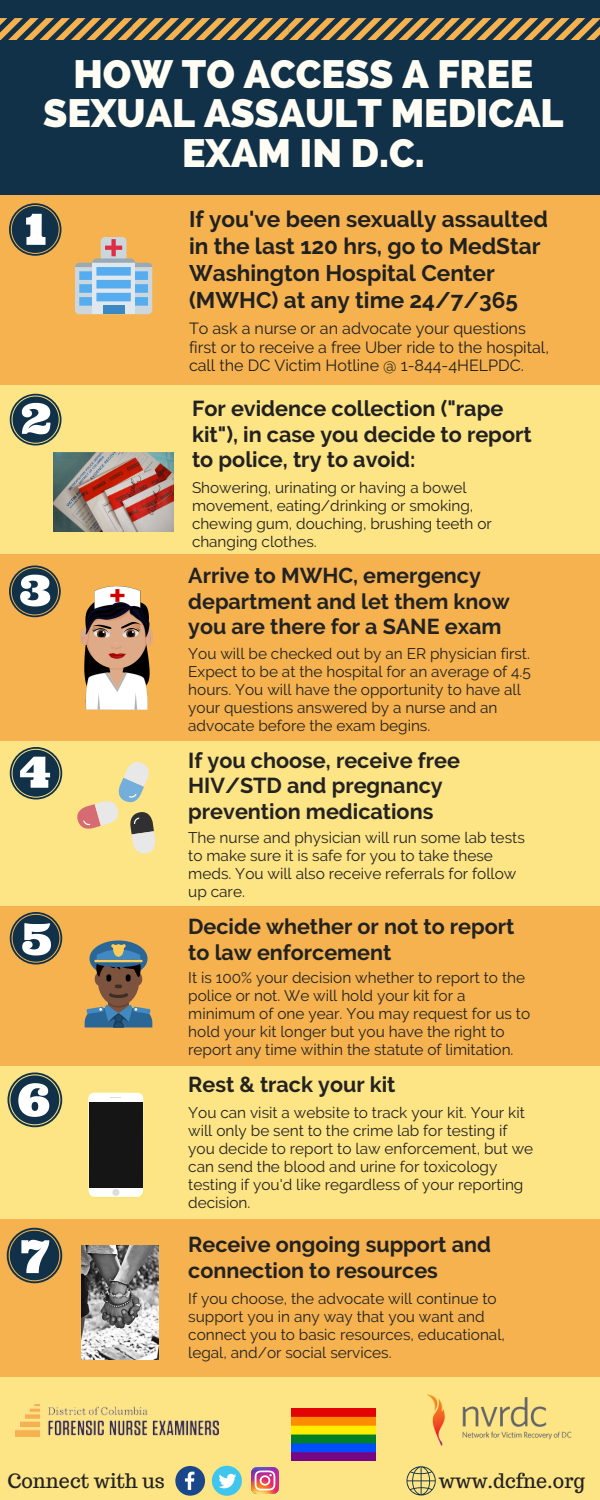
<style>
.page{position:relative;width:600px;height:1500px;background:#f5b24f}
.page>*{position:absolute;margin:0;border:0;box-sizing:border-box;transform-origin:0 0}
.t1{font:800 39.3px/39.8px "Raleway";color:#fffdf3;text-align:center}
.t2{font:700 22.6px/27px "Raleway";color:#212121}
.t3{font:700 21.6px/25.5px "Raleway";color:#212121}
.t4{font:700 21.6px/25.5px "Raleway";color:#222}
.t5{font:700 21.5px/25.5px "Raleway";color:#222}
.t6{font:19.7px "Trocchi";color:#222}
.t7{font:16.1px/18.8px "Raleway";color:#212121}
.t8{font:15.4px/18px "Raleway";color:#222}
.t9{font:15.3px/18px "Raleway";color:#212121}
</style>
<div class="page">
<div style="left:0;top:0;width:600px;height:194px;background:#103148"></div>
<svg style="left:0;top:18px;width:600px;height:22px"></svg>
<div style="left:0;top:386px;width:600px;height:168px;background:#fde484"></div>
<div style="left:0;top:741px;width:600px;height:165px;background:#fde484"></div>
<div style="left:0;top:1066px;width:600px;height:153px;background:#fde484"></div>
<div style="left:0;top:1378px;width:600px;height:122px;background:#fde484"></div>
<svg style="left:75px;top:237px;width:77px;height:77px"></svg>
<svg style="left:9px;top:203px;width:52px;height:53px"></svg>
<svg style="left:10px;top:394px;width:51px;height:52px"></svg>
<svg style="left:9px;top:566px;width:52px;height:51px"></svg>
<svg style="left:10px;top:747px;width:52px;height:53px"></svg>
<svg style="left:10px;top:912px;width:52px;height:52px"></svg>
<svg style="left:8px;top:1072px;width:54px;height:55px"></svg>
<img style="left:53px;top:452px;width:121px;height:80px">
<img style="left:80px;top:586px;width:73px;height:124px">
<svg style="left:77px;top:762px;width:78px;height:92px"></svg>
<svg style="left:85px;top:941px;width:67px;height:87px"></svg>
<svg style="left:88px;top:1093px;width:55px;height:104px;background:#40403e"></svg>
<svg style="left:7px;top:1228px;width:55px;height:55px"></svg>
<img style="left:82px;top:1246px;width:76px;height:114px">
<img style="left:427px;top:1394px;width:145px;height:52px">
<svg style="left:175px;top:1466px;width:30px;height:30px"></svg>
<div style="left:212px;top:1466px;width:30px;height:30px;background:#3fc6ee;border-radius:50%"></div>
<svg style="left:219px;top:1474px;width:17px;height:14px"></svg>
<img style="left:251px;top:1467px;width:27px;height:27px">
<svg style="left:406px;top:1466px;width:30px;height:29px"></svg>
<img style="left:15px;top:1404px;width:203px;height:32px">
<img style="left:292px;top:1408px;width:84px;height:52px">
<h1 class="t1" style="left:43px;top:54px;width:522px">HOW TO ACCESS A FREE<br>SEXUAL ASSAULT MEDICAL<br>EXAM IN D.C.</h1>
<h2 class="t2" style="left:189px;top:206px;width:360px">If you've been sexually assaulted in the last 120 hrs, go to MedStar<br>Washington Hospital Center (MWHC) at any time 24/7/365</h2>
<p class="t7" style="left:189px;top:319px;width:361px">To ask a nurse or an advocate your questions first or to receive a free Uber ride to the hospital, call the DC Victim Hotline @ 1-844-4HELPDC.</p>
<h3 class="t3" style="left:192px;top:396px;width:341px">For evidence collection ("rape kit"), in case you decide to report to police, try to avoid:</h3>
<p class="t9" style="left:192px;top:478px;width:301px">Showering, urinating or having a bowel movement, eating/drinking or smoking, chewing gum, douching, brushing teeth or changing clothes.</p>
<h3 class="t5" style="left:188px;top:563px;width:323px">Arrive to MWHC, emergency department and let them know you are there for a SANE exam</h3>
<p class="t8" style="left:188px;top:644px;width:344px">You will be checked out by an ER physician first.<br>Expect to be at the hospital for an average of 4.5 hours. You will have the opportunity to have all your questions answered by a nurse and an advocate before the exam begins.</p>
<h3 class="t4" style="left:188px;top:748px;width:273px">If you choose, receive free<br>HIV/STD and pregnancy prevention medications</h3>
<p class="t8" style="left:188px;top:829px;width:338px">The nurse and physician will run some lab tests to make sure it is safe for you to take these meds. You will also receive referrals for follow up care.</p>
<h3 class="t5" style="left:188px;top:914px;width:328px">Decide whether or not to report to law enforcement</h3>
<p class="t8" style="left:188px;top:968px;width:343px">It is 100% your decision whether to report to the police or not. We will hold your kit for a minimum of one year. You may request for us to hold your kit longer but you have the right to report any time within the statute of limitation.</p>
<h3 class="t5" style="left:188px;top:1072px;width:209px">Rest &amp; track your kit</h3>
<p class="t8" style="left:188px;top:1103px;width:347px">You can visit a website to track your kit. Your kit will only be sent to the crime lab for testing if you decide to report to law enforcement, but we can send the blood and urine for toxicology testing if you'd like regardless of your reporting decision.</p>
<h3 class="t5" style="left:188px;top:1232px;width:304px">Receive ongoing support and connection to resources</h3>
<p class="t8" style="left:188px;top:1289px;width:318px">If you choose, the advocate will continue to support you in any way that you want and connect you to basic resources, educational, legal, and/or social services.</p>
<p class="t6" style="left:8px;top:1468px;width:159px">Connect with us</p>
<p class="t6" style="left:439px;top:1468px;width:147px">www.dcfne.org</p>
</div>
